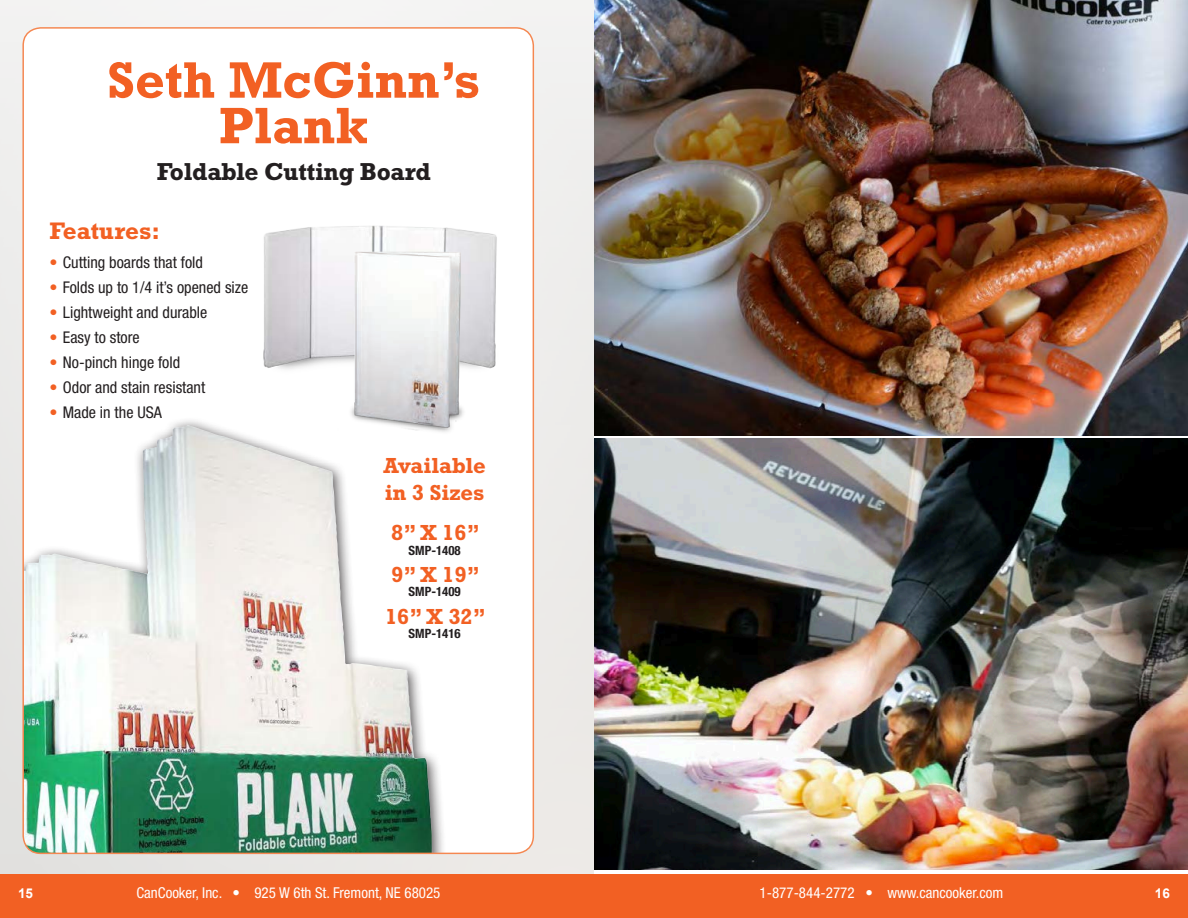
<style>
.page{position:relative;width:1188px;height:918px;background:#fff}
.page>*{position:absolute;margin:0;border:0;box-sizing:border-box;transform-origin:0 0}
.t1{font:700 52.05px/45.6px "Rockwell";color:#f26023;text-align:center}
.t2{font:700 24.9px "Rockwell";letter-spacing:-.01em;color:#231f20}
.t3{font:700 24.3px "Rockwell";color:#f26023}
.t4{font:700 22.2px/27.3px "Rockwell";color:#f26023}
.t5{font:condensed 16.2px "Helvetica Neue";color:#231f20}
.t6{font:condensed 15px "Helvetica Neue";color:#fff}
.t7{font:700 13.5px "Arial";color:#fff}
.t8{font:700 condensed 12.9px "Helvetica Neue";color:#231f20}
.s1{color:#f26023}
</style>
<div class="page">
<div style="left:0;top:0;width:594px;height:918px;background:#edebe9"></div>
<div style="left:0;top:874px;width:1188px;height:44px;background:#f26023"></div>
<img style="left:595px;top:438px;width:593px;height:432px">
<img style="left:595px;top:0;width:593px;height:435px">
<div style="left:23px;top:28px;width:510px;height:825px;background:#fff;border-radius:18px"></div>
<div style="left:23px;top:417px;width:423px;height:436px;background:#231f20;opacity:.75"></div>
<img style="left:23px;top:425px;width:409px;height:428px">
<img style="left:263px;top:225px;width:234px;height:144px">
<img style="left:278px;top:234px;width:209px;height:201px">
<h1 class="t1" style="left:107px;top:57px;width:374px">Seth McGinn’s<br>Plank</h1>
<h2 class="t2" style="left:157px;top:157px;width:276px">Foldable Cutting Board</h2>
<h3 class="t3" style="left:50px;top:217px;width:112px">Features:</h3>
<p class="t5" style="left:50px;top:253px;width:155px"><span class="s1">•</span> Cutting boards that fold</p>
<p class="t5" style="left:50px;top:278px;width:200px"><span class="s1">•</span> Folds up to 1/4 it’s opened size</p>
<p class="t5" style="left:50px;top:303px;width:159px"><span class="s1">•</span> Lightweight and durable</p>
<p class="t5" style="left:50px;top:328px;width:92px"><span class="s1">•</span> Easy to store</p>
<p class="t5" style="left:50px;top:353px;width:132px"><span class="s1">•</span> No-pinch hinge fold</p>
<p class="t5" style="left:50px;top:378px;width:157px"><span class="s1">•</span> Odor and stain resistant</p>
<p class="t5" style="left:50px;top:403px;width:114px"><span class="s1">•</span> Made in the USA</p>
<h3 class="t4" style="left:383px;top:451px;width:104px">Available in 3 Sizes</h3>
<h3 class="t4" style="left:391px;top:519px;width:90px">8” X 16”</h3>
<p class="t8" style="left:409px;top:542px;width:54px">SMP-1408</p>
<h3 class="t4" style="left:391px;top:560px;width:90px">9” X 19”</h3>
<p class="t8" style="left:409px;top:584px;width:54px">SMP-1409</p>
<h3 class="t4" style="left:385px;top:602px;width:103px">16” X 32”</h3>
<p class="t8" style="left:409px;top:625px;width:54px">SMP-1416</p>
<p class="t6" style="left:136px;top:884px;width:305px">CanCooker, Inc. • 925 W 6th St. Fremont, NE 68025</p>
<p class="t7" style="left:18px;top:886px;width:17px">15</p>
<p class="t6" style="left:760px;top:884px;width:245px">1-877-844-2772 • www.cancooker.com</p>
<p class="t7" style="left:1155px;top:886px;width:17px">16</p>
</div>
